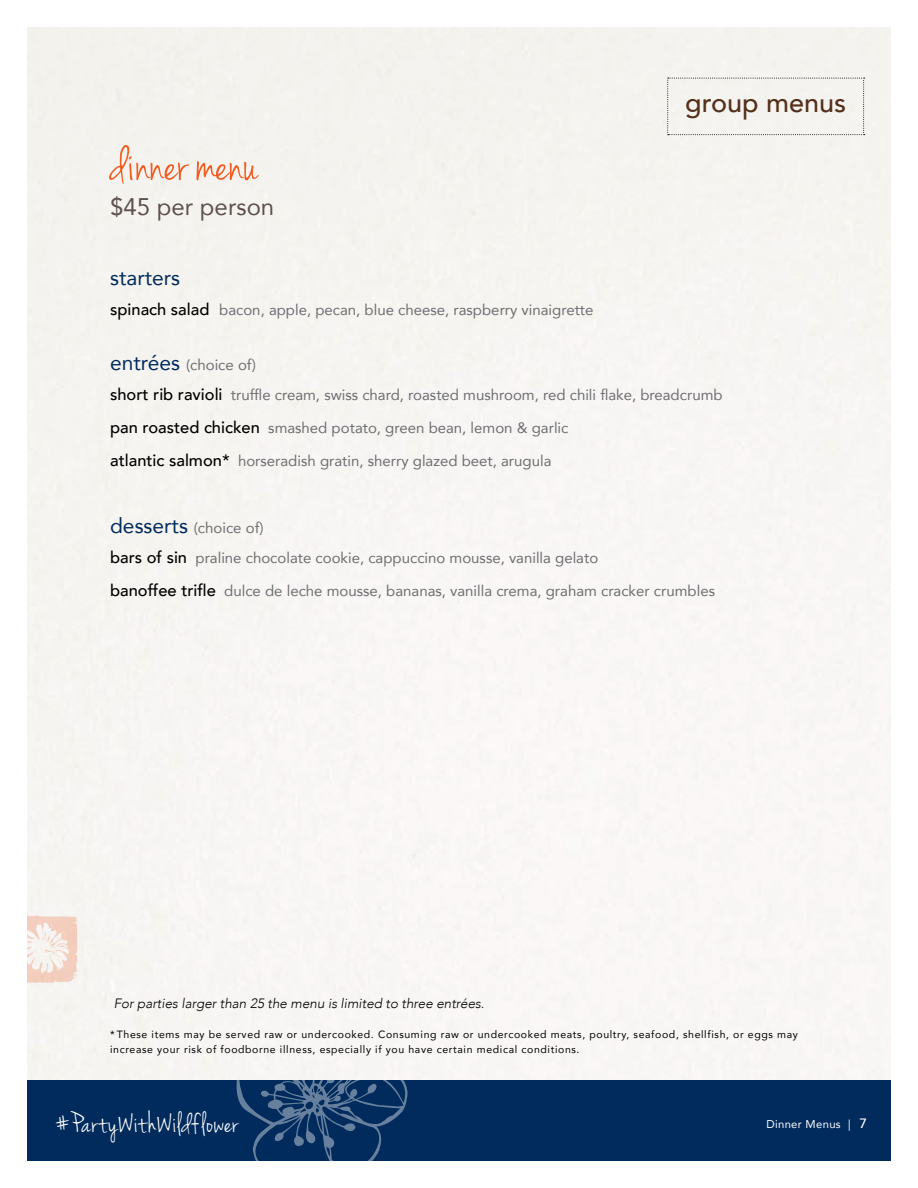
<style>
.page{position:relative;width:918px;height:1188px;background:#fff}
.page>*{position:absolute;margin:0;border:0;box-sizing:border-box;transform-origin:0 0}
.t1{font:54px "Jenna Sue";color:#f15d22}
.t2{font:30px "Jenna Sue";letter-spacing:.03em;color:#fff}
.t3{font:500 27px "Avenir";color:#54301a}
.t4{font:24px "Avenir";color:#5e514e}
.t5{font:21px "Avenir";color:#002b5c}
.t6{font:15px/30px "Avenir";color:#6d6e71}
.t7{font:italic 300 13.5px "Avenir";color:#000}
.t8{font:11.25px "Avenir";letter-spacing:.03em;color:#fff}
.t9{font:10.5px/15px "Avenir";letter-spacing:.06em;color:#000}
.s1{font-weight:500;font-size:16.5px;color:#000}
.s2{font-size:21px;color:#002b5c}
.s3{font-weight:500;font-size:13.5px}
</style>
<div class="page">
<div style="left:27px;top:1080px;width:864px;height:81px;background:#002b5c"></div>
<svg style="left:236px;top:1080px;width:172px;height:81px"></svg>
<img style="left:27px;top:910px;width:59px;height:77px">
<div style="left:667px;top:78px;width:198px;height:57px;background:#f5f3ef"></div>
<h1 class="t1" style="left:110px;top:133px;width:149px">dinner menu</h1>
<h3 class="t4" style="left:110px;top:188px;width:166px">$45 per person</h3>
<h3 class="t3" style="left:685px;top:80px;width:163px">group menus</h3>
<h3 class="t5" style="left:110px;top:260px;width:72px">starters</h3>
<p class="t6" style="left:110px;top:294px;width:485px"><span class="s1">spinach salad</span> bacon, apple, pecan, blue cheese, raspberry vinaigrette</p>
<p class="t6" style="left:110px;top:350px;width:614px"><span class="s2">entrées</span> (choice of)<br><span class="s1">short rib ravioli</span> truffle cream, swiss chard, roasted mushroom, red chili flake, breadcrumb</p>
<p class="t6" style="left:110px;top:413px;width:460px"><span class="s1">pan roasted chicken</span> smashed potato, green bean, lemon &amp; garlic</p>
<p class="t6" style="left:110px;top:446px;width:443px"><span class="s1">atlantic salmon*</span> horseradish gratin, sherry glazed beet, arugula</p>
<p class="t6" style="left:110px;top:512px;width:490px"><span class="s2">desserts</span> (choice of)<br><span class="s1">bars of sin</span> praline chocolate cookie, cappuccino mousse, vanilla gelato</p>
<p class="t6" style="left:110px;top:575px;width:606px"><span class="s1">banoffee trifle</span> dulce de leche mousse, bananas, vanilla crema, graham cracker crumbles</p>
<p class="t7" style="left:114px;top:995px;width:372px">For parties larger than 25 the menu is limited to three entrées.</p>
<p class="t9" style="left:110px;top:1027px;width:689px">* These items may be served raw or undercooked. Consuming raw or undercooked meats, poultry, seafood, shellfish, or eggs may increase your risk of foodborne illness, especially if you have certain medical conditions.</p>
<h2 class="t2" style="left:54px;top:1106px;width:186px">#PartyWithWildflower</h2>
<p class="t8" style="left:766px;top:1115px;width:102px">Dinner Menus | <span class="s3">7</span></p>
</div>
